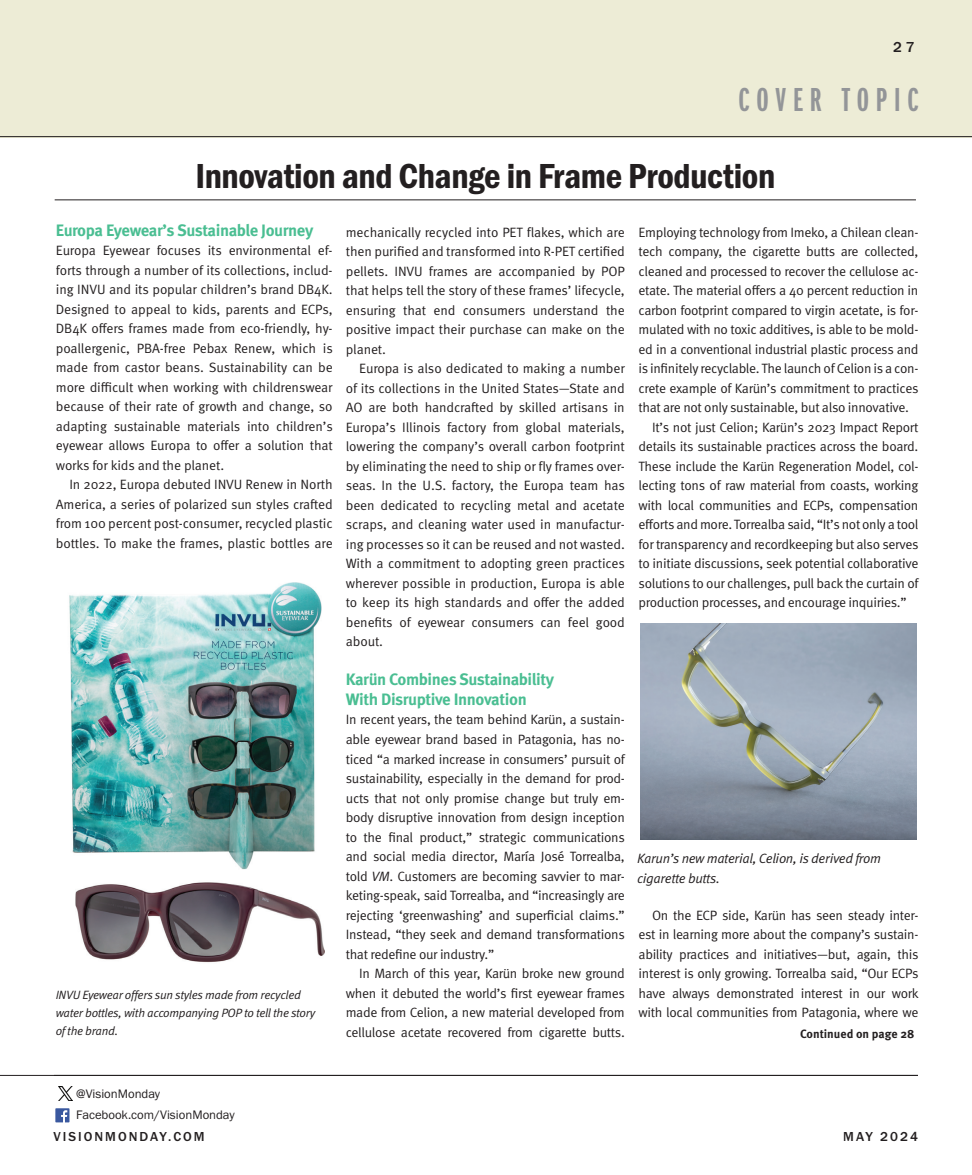
<style>
.page{position:relative;width:972px;height:1175px;background:#fff}
.page>*{position:absolute;margin:0;border:0;box-sizing:border-box;transform-origin:0 0}
.Blue_Tint_Box_Head_2_Col{font:36px "Franklin Gothic URW Con Dem";letter-spacing:-.01em;color:#231f20}
.CATEGORY{font:34.5px "Franklin Gothic URW Ext Com D Dem";letter-spacing:.2em;color:#939598}
.Captions{font:700 16.5px/19.5px "Meta Pro";letter-spacing:-.03em;color:#4abe92}
.CATEGORY-2{font:500 15px "Franklin Gothic URW";color:#231f20}
.Captions-2{font:13.5px/19.5px "Meta Pro Norm";letter-spacing:-.025em;color:#231f20;text-align:justify}
.Captions-3{font:13.5px/19.5px "Meta Pro Norm Ita";letter-spacing:-.025em;color:#231f20}
.CATEGORY-3{font:500 13.5px "Franklin Gothic URW";letter-spacing:.15em;color:#231f20}
.t1{font:12.75px "Franklin Gothic URW Boo";color:#231f20}
.Captions-4{font:12px/18px "Meta Pro Norm Ita";letter-spacing:-.025em;color:#231f20}
.t2{font:700 12px "Meta Pro";color:#231f20}
.s1{font-family:"Meta Pro Norm Ita"}
</style>
<div class="page">
<div style="left:1px;top:0;width:971px;height:137px;background:#edecd6"></div>
<hr style="left:55px;top:200px;width:861px;height:1px;background:#231f20">
<hr style="left:0;top:1075px;width:918px;height:1px;background:#231f20">
<hr style="left:0;top:136px;width:972px;height:1px;background:#231f20">
<img style="left:69px;top:582px;width:253px;height:288px">
<img style="left:75px;top:882px;width:249px;height:81px">
<img style="left:55px;top:1108px;width:14px;height:14px">
<img style="left:59px;top:1086px;width:14px;height:14px">
<img style="left:641px;top:623px;width:275px;height:216px">
<p class="CATEGORY-2" style="left:893px;top:38px;width:23px">27</p>
<p class="CATEGORY" style="left:739px;top:81px;width:181px">COVER TOPIC</p>
<p class="Blue_Tint_Box_Head_2_Col" style="left:195px;top:152px;width:581px">Innovation and Change in Frame Production</p>
<p class="Captions" style="left:56px;top:219px;width:259px">Europa Eyewear’s Sustainable Journey</p>
<p class="Captions-2" style="left:56px;top:240px;width:278px">Europa Eyewear focuses its environmental ef&shy;forts through a number of its collections, includ&shy;ing INVU and its popular children’s brand DB4K.<br>Designed to appeal to kids, parents and ECPs, DB4K offers frames made from eco-friendly, hy&shy;poallergenic, PBA-free Pebax Renew, which is made from castor beans. Sustainability can be more difficult when working with childrenswear because of their rate of growth and change, so adapting sustainable materials into children’s eyewear allows Europa to offer a solution that works for kids and the planet.</p>
<p class="Captions-2" style="left:56px;top:474px;width:279px;text-indent:14px">In 2022, Europa debuted INVU Renew in North America, a series of polarized sun styles crafted from 100 percent post-consumer, recycled plastic bottles. To make the frames, plastic bottles are</p>
<p class="Captions-4" style="left:56px;top:985px;width:261px">INVU Eyewear offers sun styles made from recycled water bottles, with accompanying POP to tell the story of the brand.</p>
<p class="Captions-2" style="left:346px;top:221px;width:281px">mechanically recycled into PET flakes, which are then purified and transformed into R-PET certified pellets. INVU frames are accompanied by POP that helps tell the story of these frames’ lifecycle, ensuring that end consumers understand the positive impact their purchase can make on the planet.</p>
<p class="Captions-2" style="left:346px;top:358px;width:281px;text-indent:14px">Europa is also dedicated to making a number of its collections in the United States—State and AO are both handcrafted by skilled artisans in Europa’s Illinois factory from global materials, lowering the company’s overall carbon footprint by eliminating the need to ship or fly frames over&shy;seas. In the U.S. factory, the Europa team has been dedicated to recycling metal and acetate scraps, and cleaning water used in manufactur&shy;ing processes so it can be reused and not wasted.<br>With a commitment to adopting green practices wherever possible in production, Europa is able to keep its high standards and offer the added benefits of eyewear consumers can feel good about.</p>
<p class="Captions" style="left:346px;top:669px;width:210px">Karün Combines Sustainability<br>With Disruptive Innovation</p>
<p class="Captions-2" style="left:346px;top:709px;width:281px">In recent years, the team behind Karün, a sustain&shy;able eyewear brand based in Patagonia, has no&shy;ticed “a marked increase in consumers’ pursuit of sustainability, especially in the demand for prod&shy;ucts that not only promise change but truly em&shy;body disruptive innovation from design inception to the final product,” strategic communications and social media director, María José Torrealba, told <span class="s1">VM</span>. Customers are becoming savvier to mar&shy;keting-speak, said Torrealba, and “increasingly are rejecting ‘greenwashing’ and superficial claims.” Instead, “they seek and demand transformations that redefine our industry.”</p>
<p class="Captions-2" style="left:346px;top:962px;width:281px;text-indent:14px">In March of this year, Karün broke new ground when it debuted the world’s first eyewear frames made from Celion, a new material developed from cellulose acetate recovered from cigarette butts.</p>
<p class="Captions-2" style="left:639px;top:221px;width:281px">Employing technology from Imeko, a Chilean clean&shy;tech company, the cigarette butts are collected, cleaned and processed to recover the cellulose ac&shy;etate. The material offers a 40 percent reduction in carbon footprint compared to virgin acetate, is for&shy;mulated with no toxic additives, is able to be mold&shy;ed in a conventional industrial plastic process and is infinitely recyclable. The launch of Celion is a con&shy;crete example of Karün’s commitment to practices that are not only sustainable, but also innovative.</p>
<p class="Captions-2" style="left:639px;top:416px;width:281px;text-indent:14px">It’s not just Celion; Karün’s 2023 Impact Report details its sustainable practices across the board.<br>These include the Karün Regeneration Model, col&shy;lecting tons of raw material from coasts, working with local communities and ECPs, compensation efforts and more. Torrealba said, “It’s not only a tool for transparency and recordkeeping but also serves to initiate discussions, seek potential collaborative solutions to our challenges, pull back the curtain of production processes, and encourage inquiries.”</p>
<p class="Captions-3" style="left:637px;top:847px;width:246px">Karun’s new material, Celion, is derived from cigarette butts.</p>
<p class="Captions-2" style="left:639px;top:904px;width:282px;text-indent:14px">On the ECP side, Karün has seen steady inter&shy;est in learning more about the company’s sustain&shy;ability practices and initiatives—but, again, this interest is only growing. Torrealba said, “Our ECPs have always demonstrated interest in our work with local communities from Patagonia, where we</p>
<p class="t2" style="left:800px;top:1024px;width:116px">Continued on page 28</p>
<p class="t1" style="left:76px;top:1086px;width:85px">@VisionMonday</p>
<p class="t1" style="left:76px;top:1106px;width:160px">Facebook.com/VisionMonday</p>
<p class="CATEGORY-3" style="left:53px;top:1128px;width:153px">VISIONMONDAY.COM</p>
<p class="CATEGORY-3" style="left:843px;top:1128px;width:76px">MAY 2024</p>
</div>
